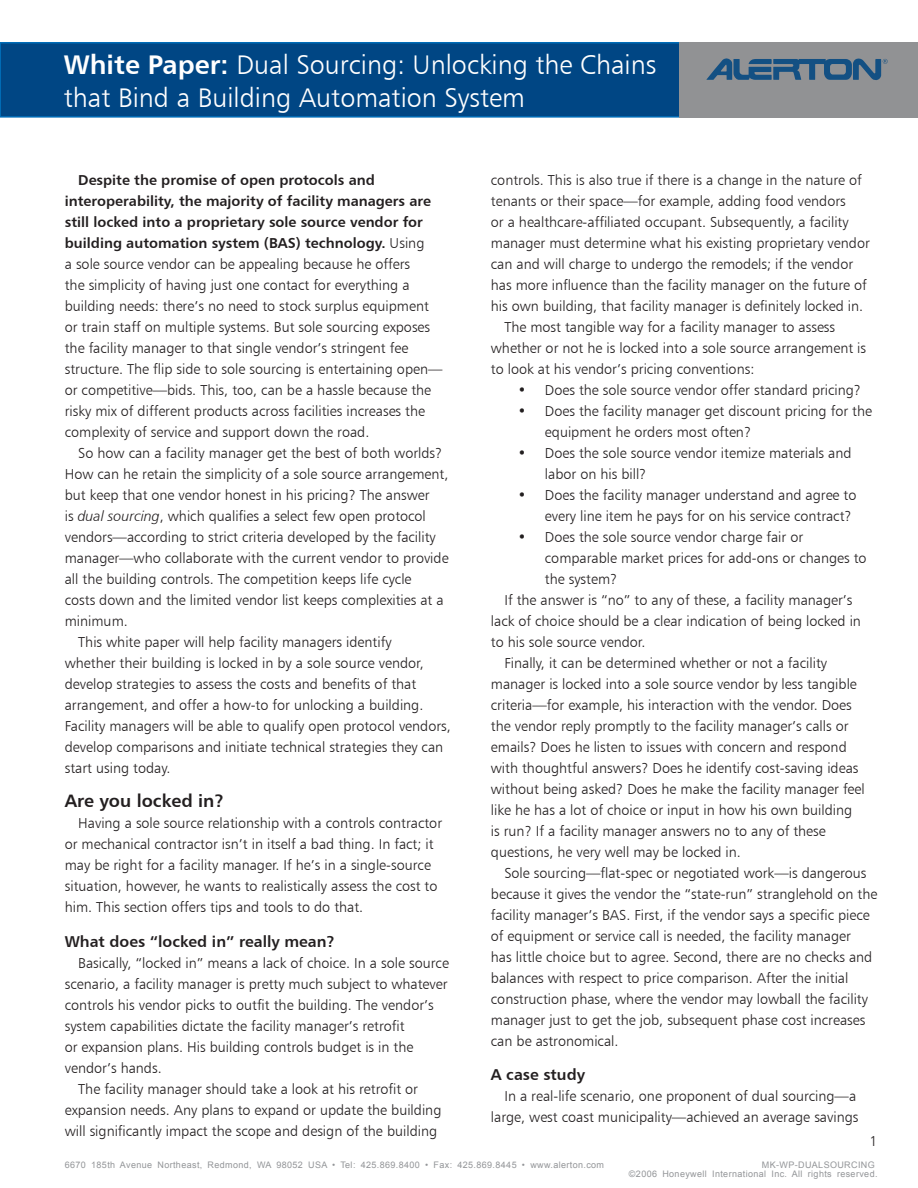
<style>
.page{position:relative;width:918px;height:1188px;background:#fff}
.page>*{position:absolute;margin:0;border:0;box-sizing:border-box;transform-origin:0 0}
.t1{font:27px/32.4px "Humanist 777 BT Light B";color:#fff}
.t2{font:18px "Humanist 777 BT Bold B";color:#231f20}
.t3{font:15.75px "Humanist 777 BT Bold B";color:#231f20}
.t4{font:14.4px/21px "Humanist 777 BT Light B";color:#231f20}
.t5{font:14.4px/21px "Humanist 777 BT Bold B";color:#231f20}
.t6{font:9px/9.8px "Arial";letter-spacing:.04em;color:#939598}
.s1{font-family:"Humanist 777 BT Bold B"}
.s2{font-family:"Humanist 777 BT Light B"}
.s3{font-family:"Humanist 777 BT Light Italic B"}
</style>
<div class="page">
<div style="left:0;top:43px;width:692px;height:74px;background:#004684"></div>
<div style="left:0;top:42px;width:693px;height:76px;border:2px solid #006cb7"></div>
<div style="left:680px;top:42px;width:238px;height:76px;background:#919294"></div>
<svg style="left:707px;top:59px;width:181px;height:21px"></svg>
<h1 class="t1" style="left:64px;top:48px;width:594px"><span class="s1">White Paper:</span> Dual Sourcing: Unlocking the Chains that Bind a Building Automation System</h1>
<p class="t5" style="left:65px;top:169px;width:368px;text-indent:14px">Despite the promise of open protocols and interoperability, the majority of facility managers are still locked into a proprietary sole source vendor for building automation system (BAS) technology. <span class="s2">Using</span></p>
<p class="t4" style="left:65px;top:253px;width:379px">a sole source vendor can be appealing because he offers<br>the simplicity of having just one contact for everything a building needs: there’s no need to stock surplus equipment or train staff on multiple systems. But sole sourcing exposes the facility manager to that single vendor’s stringent fee structure. The flip side to sole sourcing is entertaining open— or competitive—bids. This, too, can be a hassle because the risky mix of different products across facilities increases the complexity of service and support down the road.</p>
<p class="t4" style="left:78px;top:442px;width:366px">So how can a facility manager get the best of both worlds?</p>
<p class="t4" style="left:65px;top:463px;width:385px">How can he retain the simplicity of a sole source arrangement,</p>
<p class="t4" style="left:65px;top:484px;width:366px">but keep that one vendor honest in his pricing? The answer</p>
<p class="t4" style="left:65px;top:505px;width:363px">is <span class="s3">dual sourcing</span>, which qualifies a select few open protocol</p>
<p class="t4" style="left:65px;top:526px;width:373px">vendors—according to strict criteria developed by the facility</p>
<p class="t4" style="left:65px;top:547px;width:385px">manager—who collaborate with the current vendor to provide</p>
<p class="t4" style="left:65px;top:568px;width:348px">all the building controls. The competition keeps life cycle</p>
<p class="t4" style="left:65px;top:589px;width:380px">costs down and the limited vendor list keeps complexities at a</p>
<p class="t4" style="left:65px;top:610px;width:65px">minimum.</p>
<p class="t4" style="left:78px;top:631px;width:315px">This white paper will help facility managers identify</p>
<p class="t4" style="left:65px;top:652px;width:361px">whether their building is locked in by a sole source vendor,</p>
<p class="t4" style="left:65px;top:673px;width:353px">develop strategies to assess the costs and benefits of that</p>
<p class="t4" style="left:65px;top:694px;width:360px">arrangement, and offer a how-to for unlocking a building.</p>
<p class="t4" style="left:65px;top:715px;width:388px">Facility managers will be able to qualify open protocol vendors,</p>
<p class="t4" style="left:65px;top:736px;width:380px">develop comparisons and initiate technical strategies they can</p>
<p class="t4" style="left:65px;top:757px;width:107px">start using today.</p>
<p class="t2" style="left:65px;top:790px;width:161px">Are you locked in?</p>
<p class="t4" style="left:65px;top:813px;width:379px;text-indent:14px">Having a sole source relationship with a controls contractor or mechanical contractor isn’t in itself a bad thing. In fact; it may be right for a facility manager. If he’s in a single-source situation, however, he wants to realistically assess the cost to him. This section offers tips and tools to do that.</p>
<p class="t3" style="left:65px;top:931px;width:272px">What does “locked in” really mean?</p>
<p class="t4" style="left:78px;top:952px;width:372px">Basically, “locked in” means a lack of choice. In a sole source</p>
<p class="t4" style="left:65px;top:973px;width:384px">scenario, a facility manager is pretty much subject to whatever</p>
<p class="t4" style="left:65px;top:994px;width:371px">controls his vendor picks to outfit the building. The vendor’s</p>
<p class="t4" style="left:65px;top:1015px;width:341px">system capabilities dictate the facility manager’s retrofit</p>
<p class="t4" style="left:65px;top:1036px;width:350px">or expansion plans. His building controls budget is in the</p>
<p class="t4" style="left:65px;top:1057px;width:98px">vendor’s hands.</p>
<p class="t4" style="left:78px;top:1078px;width:341px">The facility manager should take a look at his retrofit or</p>
<p class="t4" style="left:65px;top:1099px;width:378px">expansion needs. Any plans to expand or update the building</p>
<p class="t4" style="left:65px;top:1120px;width:374px">will significantly impact the scope and design of the building</p>
<p class="t4" style="left:491px;top:169px;width:373px">controls. This is also true if there is a change in the nature of</p>
<p class="t4" style="left:491px;top:190px;width:356px">tenants or their space—for example, adding food vendors</p>
<p class="t4" style="left:491px;top:211px;width:359px">or a healthcare-affiliated occupant. Subsequently, a facility</p>
<p class="t4" style="left:491px;top:232px;width:380px">manager must determine what his existing proprietary vendor</p>
<p class="t4" style="left:491px;top:253px;width:364px">can and will charge to undergo the remodels; if the vendor</p>
<p class="t4" style="left:491px;top:274px;width:378px">has more influence than the facility manager on the future of</p>
<p class="t4" style="left:491px;top:295px;width:374px">his own building, that facility manager is definitely locked in.</p>
<p class="t4" style="left:504px;top:316px;width:332px">The most tangible way for a facility manager to assess</p>
<p class="t4" style="left:491px;top:337px;width:377px">whether or not he is locked into a sole source arrangement is</p>
<p class="t4" style="left:491px;top:358px;width:265px">to look at his vendor’s pricing conventions:</p>
<p class="t4" style="left:518px;top:379px;width:345px">• Does the sole source vendor offer standard pricing?</p>
<p class="t4" style="left:545px;top:400px;width:329px;text-indent:-27px">• Does the facility manager get discount pricing for the equipment he orders most often?</p>
<p class="t4" style="left:545px;top:442px;width:308px;text-indent:-27px">• Does the sole source vendor itemize materials and labor on his bill?</p>
<p class="t4" style="left:545px;top:484px;width:313px;text-indent:-27px">• Does the facility manager understand and agree to every line item he pays for on his service contract?</p>
<p class="t4" style="left:518px;top:526px;width:287px">• Does the sole source vendor charge fair or</p>
<p class="t4" style="left:545px;top:547px;width:323px">comparable market prices for add-ons or changes to</p>
<p class="t4" style="left:545px;top:568px;width:74px">the system?</p>
<p class="t4" style="left:504px;top:589px;width:350px">If the answer is “no” to any of these, a facility manager’s</p>
<p class="t4" style="left:491px;top:610px;width:372px">lack of choice should be a clear indication of being locked in</p>
<p class="t4" style="left:491px;top:631px;width:156px">to his sole source vendor.</p>
<p class="t4" style="left:504px;top:652px;width:324px">Finally, it can be determined whether or not a facility</p>
<p class="t4" style="left:491px;top:673px;width:368px">manager is locked into a sole source vendor by less tangible</p>
<p class="t4" style="left:491px;top:694px;width:363px">criteria—for example, his interaction with the vendor. Does</p>
<p class="t4" style="left:491px;top:715px;width:359px">the vendor reply promptly to the facility manager’s calls or</p>
<p class="t4" style="left:491px;top:736px;width:357px">emails? Does he listen to issues with concern and respond</p>
<p class="t4" style="left:491px;top:757px;width:369px">with thoughtful answers? Does he identify cost-saving ideas</p>
<p class="t4" style="left:491px;top:778px;width:375px">without being asked? Does he make the facility manager feel</p>
<p class="t4" style="left:491px;top:799px;width:363px">like he has a lot of choice or input in how his own building</p>
<p class="t4" style="left:491px;top:820px;width:336px">is run? If a facility manager answers no to any of these</p>
<p class="t4" style="left:491px;top:841px;width:252px">questions, he very well may be locked in.</p>
<p class="t4" style="left:504px;top:862px;width:364px">Sole sourcing—flat-spec or negotiated work—is dangerous</p>
<p class="t4" style="left:491px;top:883px;width:388px">because it gives the vendor the “state-run” stranglehold on the</p>
<p class="t4" style="left:491px;top:904px;width:380px">facility manager’s BAS. First, if the vendor says a specific piece</p>
<p class="t4" style="left:491px;top:925px;width:362px">of equipment or service call is needed, the facility manager</p>
<p class="t4" style="left:491px;top:946px;width:383px">has little choice but to agree. Second, there are no checks and</p>
<p class="t4" style="left:491px;top:967px;width:359px">balances with respect to price comparison. After the initial</p>
<p class="t4" style="left:491px;top:988px;width:379px">construction phase, where the vendor may lowball the facility</p>
<p class="t4" style="left:491px;top:1009px;width:376px">manager just to get the job, subsequent phase cost increases</p>
<p class="t4" style="left:491px;top:1030px;width:129px">can be astronomical.</p>
<p class="t3" style="left:491px;top:1065px;width:96px">A case study</p>
<p class="t4" style="left:491px;top:1086px;width:369px;text-align:right">In a real-life scenario, one proponent of dual sourcing—a large, west coast municipality—achieved an average savings</p>
<p class="t4" style="left:869px;top:1131px;width:10px">1</p>
<p class="t6" style="left:65px;top:1160px;width:541px">6670 185th Avenue Northeast, Redmond, WA 98052 USA • Tel: 425.869.8400 • Fax: 425.869.8445 • www.alerton.com</p>
<p class="t6" style="left:629px;top:1160px;width:250px;text-indent:133px">MK-WP-DUALSOURCING ©2006 Honeywell International Inc. All rights reserved.</p>
</div>
